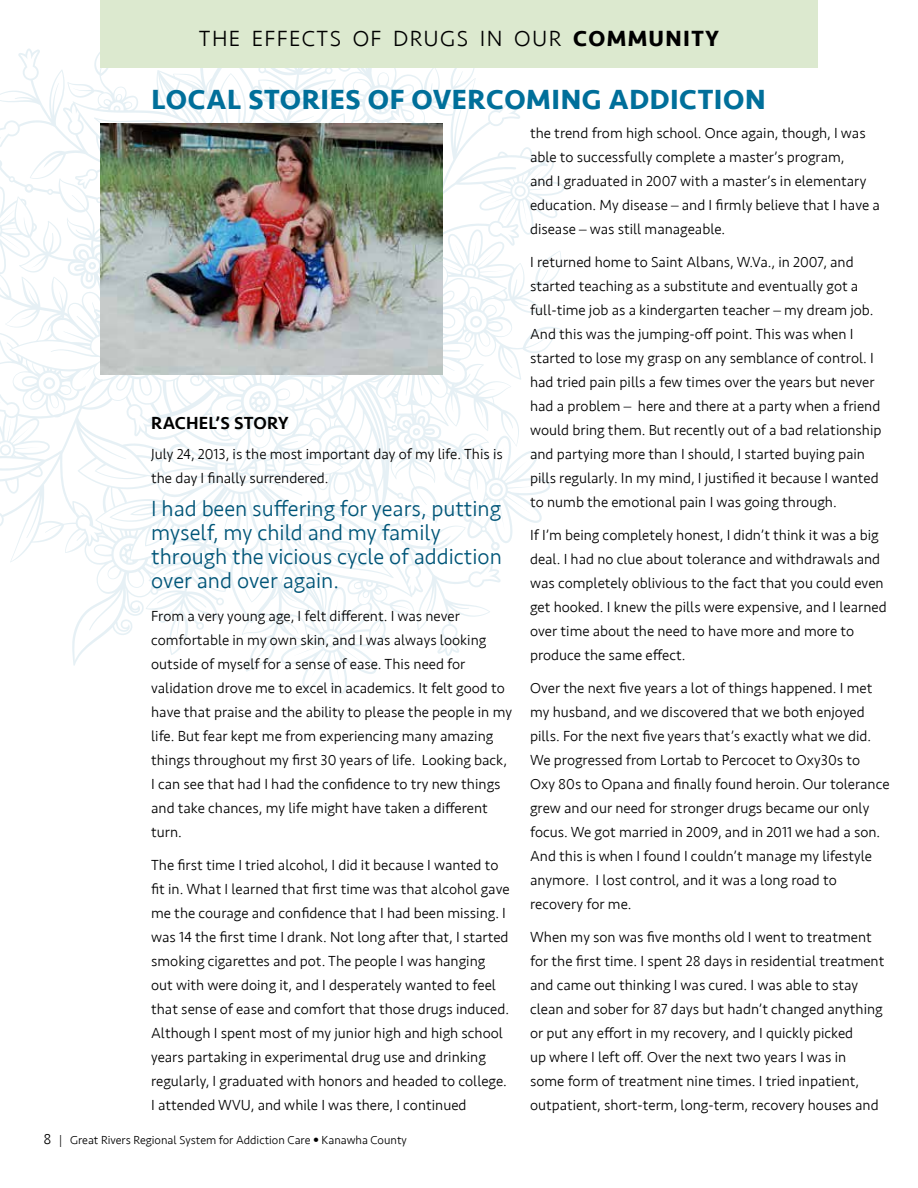
<style>
.page{position:relative;width:918px;height:1188px;background:#fff}
.page>*{position:absolute;margin:0;border:0;box-sizing:border-box;transform-origin:0 0}
.t1{font:700 28.5px "Seravek";letter-spacing:.02em;color:#006f9a}
.t2{font:300 22.65px "Seravek";letter-spacing:.06em;color:#000}
.t3{font:300 22.5px/24px "Seravek";color:#005578}
.t4{font:500 18px "Seravek";letter-spacing:.01em;color:#000}
.t5{font:300 15px/24px "Seravek";color:#000}
.t6{font:300 12px "Seravek";color:#000}
.s1{font-weight:700}
.s2{font-size:15px}
.s3{font-family:"Avenir";font-weight:400}
.s4{font-family:"Bell";font-weight:400}
</style>
<div class="page">
<svg style="left:0;top:48px;width:565px;height:646px"></svg>
<svg style="left:515px;top:186px;width:11px;height:11px"></svg>
<svg style="left:0;top:444px;width:11px;height:12px"></svg>
<svg style="left:369px;top:92px;width:24px;height:24px"></svg>
<svg style="left:43px;top:377px;width:12px;height:12px"></svg>
<svg style="left:89px;top:262px;width:7px;height:7px"></svg>
<svg style="left:470px;top:316px;width:12px;height:12px"></svg>
<svg style="left:413px;top:428px;width:8px;height:8px"></svg>
<svg style="left:210px;top:374px;width:136px;height:4px"></svg>
<svg style="left:249px;top:391px;width:22px;height:21px"></svg>
<div style="left:100px;top:0;width:718px;height:68px;background:#dce9cf"></div>
<img style="left:100px;top:124px;width:343px;height:250px">
<h2 class="t2" style="left:199px;top:25px;width:522px">THE EFFECTS OF DRUGS IN OUR <span class="s1">COMMUNITY</span></h2>
<h1 class="t1" style="left:152px;top:77px;width:616px">LOCAL STORIES OF OVERCOMING ADDICTION</h1>
<p class="t4" style="left:151px;top:411px;width:139px">RACHEL’S STORY</p>
<p class="t5" style="left:151px;top:442px;width:353px">July 24, 2013, is the most important day of my life. This is the day I finally surrendered.</p>
<h3 class="t3" style="left:151px;top:496px;width:352px">I had been suffering for years, putting myself, my child and my family through the vicious cycle of addiction over and over again.</h3>
<p class="t5" style="left:151px;top:604px;width:362px">From a very young age, I felt different. I was never comfortable in my own skin, and I was always looking outside of myself for a sense of ease. This need for validation drove me to excel in academics. It felt good to have that praise and the ability to please the people in my life. But fear kept me from experiencing many amazing things throughout my first 30 years of life. Looking back, I can see that had I had the confidence to try new things and take chances, my life might have taken a different turn.</p>
<p class="t5" style="left:151px;top:853px;width:360px">The first time I tried alcohol, I did it because I wanted to fit in. What I learned that first time was that alcohol gave me the courage and confidence that I had been missing. I was 14 the first time I drank. Not long after that, I started smoking cigarettes and pot. The people I was hanging out with were doing it, and I desperately wanted to feel that sense of ease and comfort that those drugs induced.<br>Although I spent most of my junior high and high school years partaking in experimental drug use and drinking regularly, I graduated with honors and headed to college.<br>I attended WVU, and while I was there, I continued</p>
<p class="t6" style="left:44px;top:1133px;width:365px"><span class="s2">8</span> | Great Rivers Regional System for Addiction Care <span class="s3">•</span> Kanawha County</p>
<p class="t5" style="left:530px;top:121px;width:351px">the trend from high school. Once again, though, I was able to successfully complete a master’s program,<br>and I graduated in 2007 with a master’s in elementary education. My disease <span class="s4">–</span> and I firmly believe that I have a disease <span class="s4">–</span> was still manageable.</p>
<p class="t5" style="left:530px;top:250px;width:353px">I returned home to Saint Albans, W.Va., in 2007, and started teaching as a substitute and eventually got a full-time job as a kindergarten teacher <span class="s4">–</span> my dream job.<br>And this was the jumping-off point. This was when I started to lose my grasp on any semblance of control. I had tried pain pills a few times over the years but never had a problem <span class="s4">–</span> here and there at a party when a friend would bring them. But recently out of a bad relationship and partying more than I should, I started buying pain pills regularly. In my mind, I justified it because I wanted to numb the emotional pain I was going through.</p>
<p class="t5" style="left:530px;top:523px;width:358px">If I’m being completely honest, I didn’t think it was a big deal. I had no clue about tolerance and withdrawals and was completely oblivious to the fact that you could even get hooked. I knew the pills were expensive, and I learned over time about the need to have more and more to produce the same effect.</p>
<p class="t5" style="left:530px;top:676px;width:361px">Over the next five years a lot of things happened. I met my husband, and we discovered that we both enjoyed pills. For the next five years that’s exactly what we did.<br>We progressed from Lortab to Percocet to Oxy30s to<br>Oxy 80s to Opana and finally found heroin. Our tolerance grew and our need for stronger drugs became our only focus. We got married in 2009, and in 2011 we had a son.<br>And this is when I found I couldn’t manage my lifestyle anymore. I lost control, and it was a long road to recovery for me.</p>
<p class="t5" style="left:530px;top:925px;width:356px">When my son was five months old I went to treatment for the first time. I spent 28 days in residential treatment and came out thinking I was cured. I was able to stay clean and sober for 87 days but hadn’t changed anything or put any effort in my recovery, and I quickly picked<br>up where I left off. Over the next two years I was in some form of treatment nine times. I tried inpatient, outpatient, short-term, long-term, recovery houses and</p>
</div>
